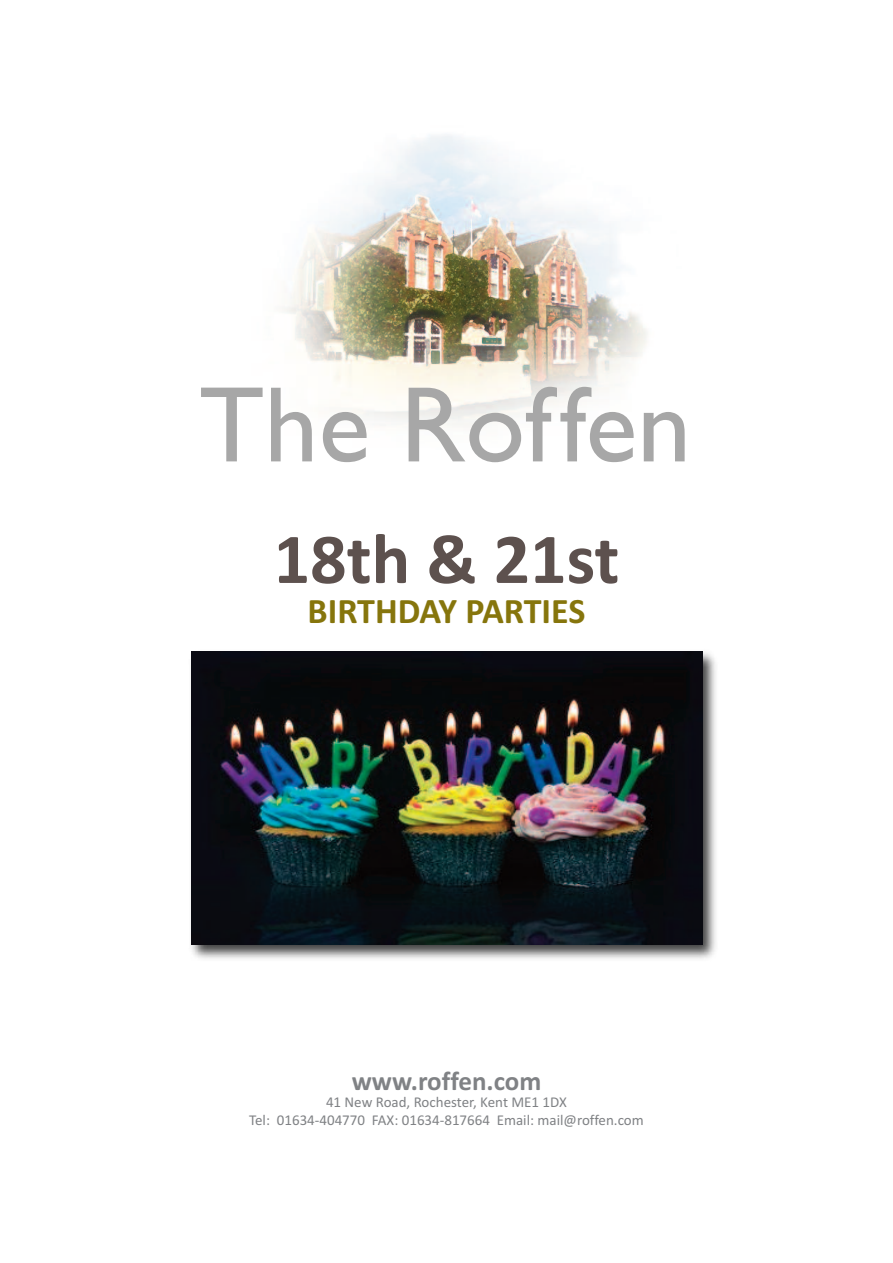
<style>
.page{position:relative;width:893px;height:1263px;background:#fff}
.page>*{position:absolute;margin:0;border:0;box-sizing:border-box;transform-origin:0 0}
.t1{font:108px "Gill Sans";color:#a7a7a7}
.t2{font:700 72px "Calibri";color:#5d514e}
.t3{font:700 36px "Calibri";color:#86750c}
.t4{font:700 27px "Calibri";color:#808285}
.t5{font:15px/18px "Calibri";color:#808285;text-align:center}
</style>
<div class="page">
<img style="left:191px;top:651px;width:525px;height:308px">
<img style="left:192px;top:652px;width:510px;height:292px">
<img style="left:282px;top:134px;width:365px;height:293px">
<h1 class="t1" style="left:199px;top:361px;width:493px">The Roffen</h1>
<h2 class="t2" style="left:274px;top:516px;width:347px">18th &amp; 21st</h2>
<h3 class="t3" style="left:308px;top:590px;width:279px">BIRTHDAY PARTIES</h3>
<h3 class="t4" style="left:352px;top:1065px;width:191px">www.roffen.com</h3>
<p class="t5" style="left:249px;top:1092px;width:396px">41 New Road, Rochester, Kent ME1 1DX<br>Tel: 01634-404770 FAX: 01634-817664 Email: mail@roffen.com</p>
</div>
